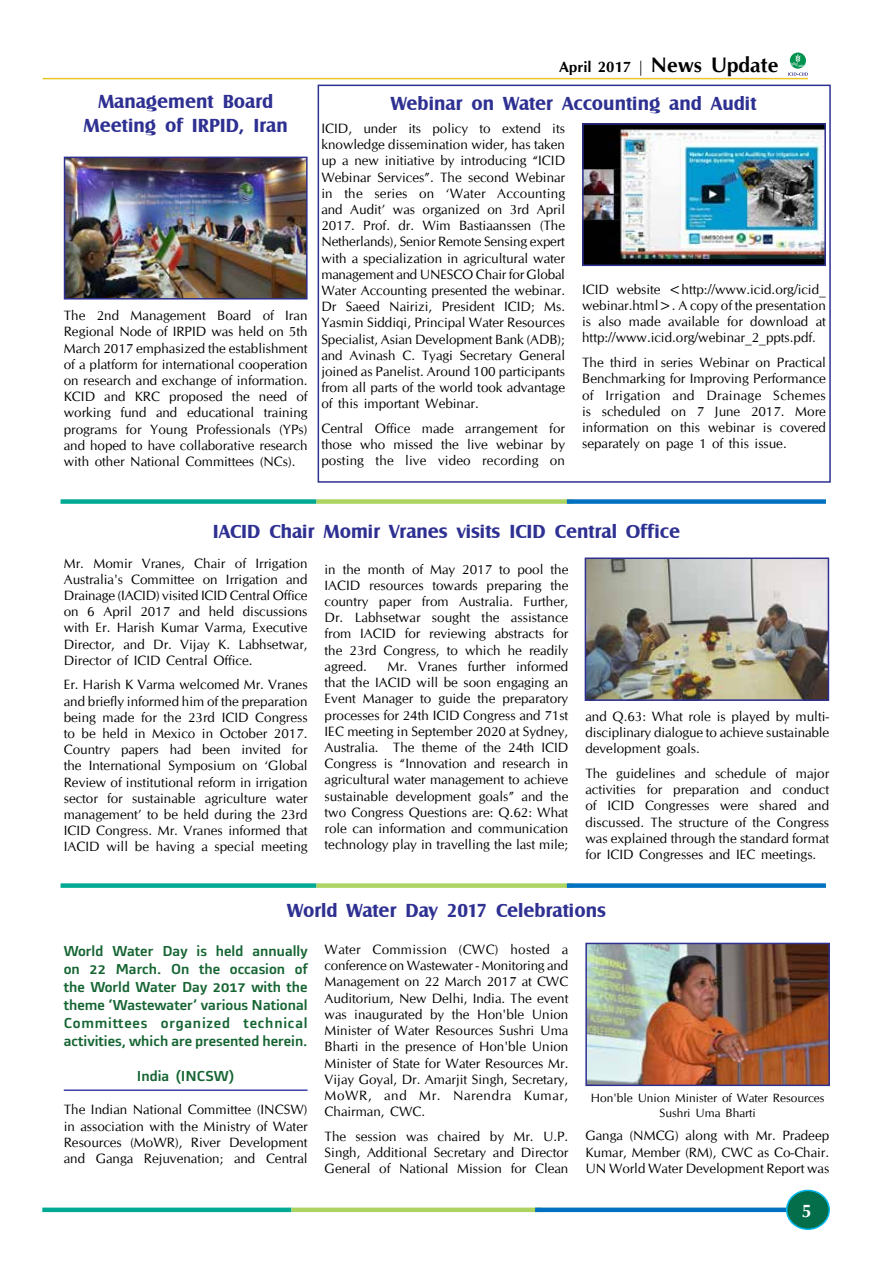
<style>
.page{position:relative;width:893px;height:1263px;background:#fff}
.page>*{position:absolute;margin:0;border:0;box-sizing:border-box;transform-origin:0 0}
.t1{font:700 19.5px/23.4px "Castle T";color:#2e3092;text-align:center}
.t2{font:700 18px "CG Omega";color:#fff}
.t3{font:500 15px/18px "Alstom";color:#166533;text-align:justify;scale:1.1 1}
.t4{font:700 15px "CG Omega";color:#000}
.t5{font:13.5px/16.2px "CG Omega";color:#000;text-align:justify}
.t6{font:12px/14.4px "CG Omega";color:#000;text-align:center}
.s1{font-size:21px}
</style>
<div class="page">
<div style="left:42px;top:1207px;width:249px;height:5px;background:#00a991"></div>
<div style="left:291px;top:1207px;width:251px;height:5px;background:#add361"></div>
<div style="left:535px;top:1207px;width:252px;height:5px;background:#0070c0"></div>
<div style="left:787px;top:1190px;width:42px;height:39px;background:#046d4a;border-radius:50%"></div>
<div style="left:786px;top:1190px;width:44px;height:40px;border:2px solid #00b9f1;border-radius:50%"></div>
<div style="left:790px;top:53px;width:16px;height:16px;background:#00934f;border-radius:50%"></div>
<svg style="left:788px;top:54px;width:20px;height:22px"></svg>
<hr style="left:43px;top:78px;width:765px;height:1px;background:#e7c625">
<img style="left:67px;top:160px;width:238px;height:136px">
<div style="left:64px;top:157px;width:244px;height:142px;border:2px solid #2e3092"></div>
<img style="left:585px;top:126px;width:238px;height:137px">
<div style="left:582px;top:123px;width:244px;height:143px;border:2px solid #2e3092"></div>
<div style="left:318px;top:85px;width:513px;height:398px;border:2px solid #2e3092"></div>
<div style="left:61px;top:499px;width:255px;height:5px;background:#00a991"></div>
<div style="left:316px;top:499px;width:258px;height:5px;background:#add361"></div>
<div style="left:567px;top:499px;width:259px;height:5px;background:#0070c0"></div>
<img style="left:588px;top:560px;width:238px;height:138px">
<div style="left:585px;top:557px;width:244px;height:144px;border:2px solid #2e3092"></div>
<div style="left:61px;top:883px;width:255px;height:5px;background:#00a991"></div>
<div style="left:316px;top:883px;width:258px;height:5px;background:#add361"></div>
<div style="left:567px;top:883px;width:259px;height:5px;background:#0070c0"></div>
<hr style="left:64px;top:1089px;width:244px;height:2px;background:#000093">
<img style="left:588px;top:946px;width:239px;height:137px">
<div style="left:585px;top:943px;width:245px;height:143px;border:2px solid #2e3092"></div>
<h1 class="t1" style="left:84px;top:90px;width:206px">Management Board<br>Meeting of IRPID, Iran</h1>
<p class="t5" style="left:64px;top:308px;width:245px">The 2nd Management Board of Iran Regional Node of IRPID was held on 5th March 2017 emphasized the establishment of a platform for international cooperation on research and exchange of information.<br>KCID and KRC proposed the need of working fund and educational training programs for Young Professionals (YPs) and hoped to have collaborative research with other National Committees (NCs).</p>
<p class="t4" style="left:559px;top:57px;width:220px">April 2017 | <span class="s1">News Update</span></p>
<h1 class="t1" style="left:391px;top:92px;width:367px">Webinar on Water Accounting and Audit</h1>
<p class="t5" style="left:321px;top:120px;width:245px">ICID, under its policy to extend its knowledge dissemination wider, has taken up a new initiative by introducing “ICID Webinar Services”. The second Webinar in the series on ‘Water Accounting and Audit’ was organized on 3rd April 2017. Prof. dr. Wim Bastiaanssen (The Netherlands), Senior Remote Sensing expert with a specialization in agricultural water management and UNESCO Chair for Global Water Accounting presented the webinar.<br>Dr Saeed Nairizi, President ICID; Ms.<br>Yasmin Siddiqi, Principal Water Resources Specialist, Asian Development Bank (ADB); and Avinash C. Tyagi Secretary General joined as Panelist. Around 100 participants from all parts of the world took advantage of this important Webinar.</p>
<p class="t5" style="left:321px;top:420px;width:245px">Central Office made arrangement for those who missed the live webinar by posting the live video recording on</p>
<p class="t5" style="left:582px;top:281px;width:245px">ICID website &lt;http://www.icid.org/icid_ webinar.html&gt;. A copy of the presentation is also made available for download at http://www.icid.org/webinar_2_ppts.pdf.</p>
<p class="t5" style="left:582px;top:355px;width:245px">The third in series Webinar on Practical Benchmarking for Improving Performance of Irrigation and Drainage Schemes is scheduled on 7 June 2017. More information on this webinar is covered separately on page 1 of this issue.</p>
<h1 class="t1" style="left:213px;top:520px;width:469px">IACID Chair Momir Vranes visits ICID Central Office</h1>
<p class="t5" style="left:325px;top:561px;width:245px">in the month of May 2017 to pool the IACID resources towards preparing the country paper from Australia. Further, Dr. Labhsetwar sought the assistance from IACID for reviewing abstracts for the 23rd Congress, to which he readily agreed.</p>
<p class="t5" style="left:64px;top:555px;width:245px">Mr. Momir Vranes, Chair of Irrigation Australia's Committee on Irrigation and Drainage (IACID) visited ICID Central Office on 6 April 2017 and held discussions with Er. Harish Kumar Varma, Executive Director, and Dr. Vijay K. Labhsetwar, Director of ICID Central Office.</p>
<p class="t5" style="left:64px;top:677px;width:245px">Er. Harish K Varma welcomed Mr. Vranes and briefly informed him of the preparation being made for the 23rd ICID Congress to be held in Mexico in October 2017.<br>Country papers had been invited for the International Symposium on ‘Global Review of institutional reform in irrigation sector for sustainable agriculture water management’ to be held during the 23rd ICID Congress. Mr. Vranes informed that IACID will be having a special meeting</p>
<p class="t5" style="left:325px;top:658px;width:245px;text-indent:63px">Mr. Vranes further informed that the IACID will be soon engaging an Event Manager to guide the preparatory processes for 24th ICID Congress and 71st IEC meeting in September 2020 at Sydney, Australia. The theme of the 24th ICID Congress is “Innovation and research in agricultural water management to achieve sustainable development goals” and the two Congress Questions are: Q.62: What role can information and communication technology play in travelling the last mile;</p>
<p class="t5" style="left:585px;top:708px;width:245px">and Q.63: What role is played by multi&shy;disciplinary dialogue to achieve sustainable development goals.</p>
<p class="t5" style="left:585px;top:765px;width:245px">The guidelines and schedule of major activities for preparation and conduct of ICID Congresses were shared and discussed. The structure of the Congress was explained through the standard format for ICID Congresses and IEC meetings.</p>
<h1 class="t1" style="left:287px;top:898px;width:320px">World Water Day 2017 Celebrations</h1>
<p class="t3" style="left:64px;top:941px;width:223px">World Water Day is held annually on 22 March. On the occasion of the World Water Day 2017 with the theme ‘Wastewater’ various National Committees organized technical activities, which are presented herein.</p>
<p class="t3" style="left:137px;top:1066px;width:90px">India (INCSW)</p>
<p class="t5" style="left:64px;top:1102px;width:245px">The Indian National Committee (INCSW) in association with the Ministry of Water Resources (MoWR), River Development and Ganga Rejuvenation; and Central</p>
<p class="t5" style="left:325px;top:941px;width:245px">Water Commission (CWC) hosted a conference on Wastewater - Monitoring and Management on 22 March 2017 at CWC Auditorium, New Delhi, India. The event was inaugurated by the Hon'ble Union Minister of Water Resources Sushri Uma Bharti in the presence of Hon'ble Union Minister of State for Water Resources Mr.<br>Vijay Goyal, Dr. Amarjit Singh, Secretary, MoWR, and Mr. Narendra Kumar, Chairman, CWC.</p>
<p class="t5" style="left:325px;top:1128px;width:245px">The session was chaired by Mr. U.P.<br>Singh, Additional Secretary and Director General of National Mission for Clean</p>
<p class="t6" style="left:591px;top:1091px;width:235px">Hon'ble Union Minister of Water Resources<br>Sushri Uma Bharti</p>
<p class="t5" style="left:585px;top:1128px;width:245px">Ganga (NMCG) along with Mr. Pradeep Kumar, Member (RM), CWC as Co-Chair.<br>UN World Water Development Report was</p>
<h2 class="t2" style="left:802px;top:1199px;width:11px">5</h2>
</div>
